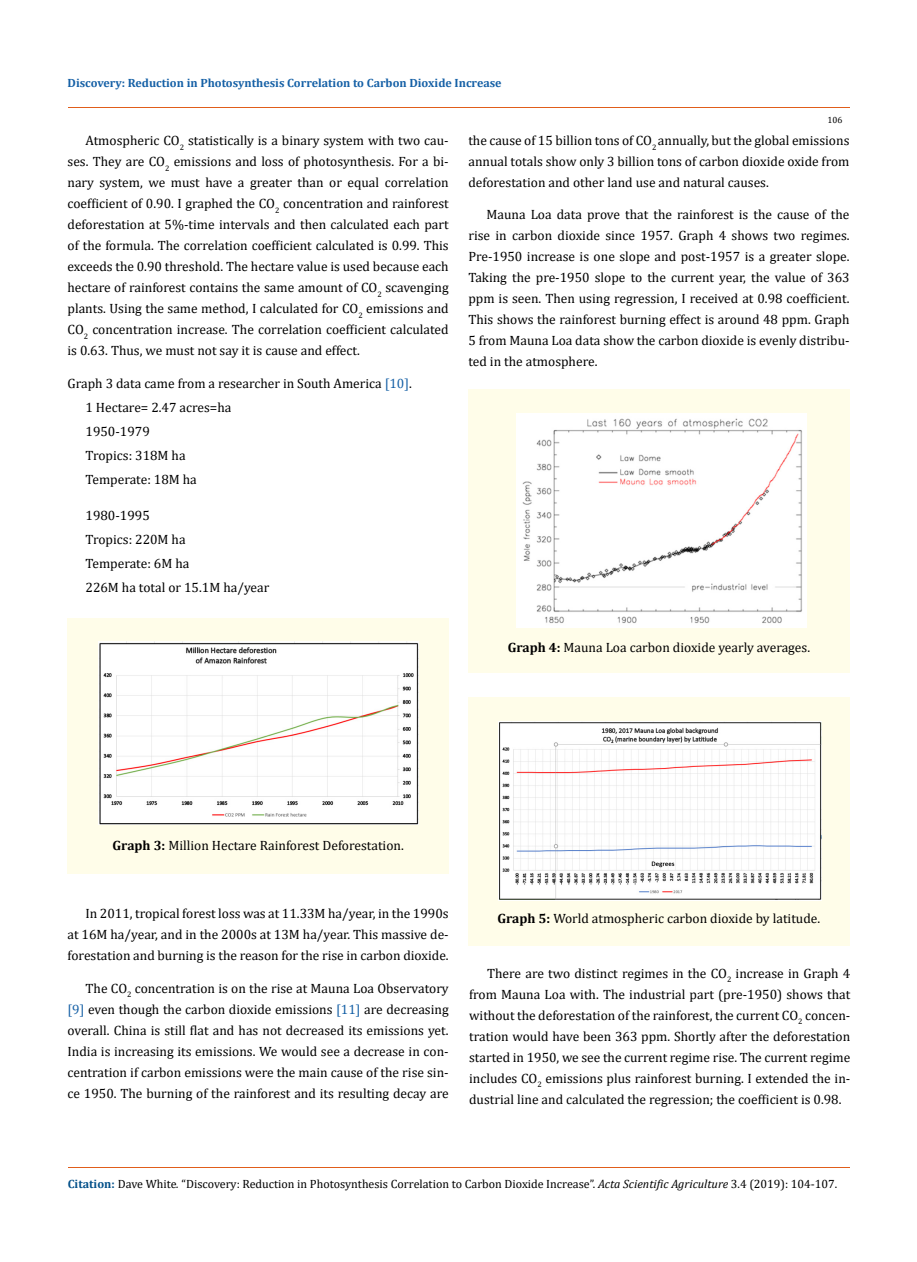
<style>
.page{position:relative;width:917px;height:1262px;background:#fff}
.page>*{position:absolute;margin:0;border:0;box-sizing:border-box;transform-origin:0 0}
.t1{font:13.5px/21px "Cambria";color:#000;text-align:justify}
.t2{font:12px "Cambria";color:#000}
.t3{font:700 12px "Cambria";color:#1560a6}
.t4{font:9px "Cambria";color:#000}
.s1{color:#1560a6}
.s2{font-weight:700}
.s3{font-weight:700;color:#035089}
.s4{font-style:italic}
</style>
<div class="page">
<div style="left:68px;top:618px;width:381px;height:255px;background:#fffde9"></div>
<img style="left:98px;top:642px;width:320px;height:182px">
<div style="left:468px;top:388px;width:381px;height:284px;background:#fffde9"></div>
<img style="left:517px;top:413px;width:289px;height:215px">
<div style="left:468px;top:697px;width:381px;height:248px;background:#fffde9"></div>
<img style="left:498px;top:721px;width:323px;height:179px">
<hr style="left:68px;top:108px;width:781px;height:1px;background:#e05d1a">
<hr style="left:68px;top:1167px;width:781px;height:1px;background:#e05d1a">
<p class="t3" style="left:68px;top:75px;width:435px">Discovery: Reduction in Photosynthesis Correlation to Carbon Dioxide Increase</p>
<p class="t4" style="left:827px;top:114px;width:16px">106</p>
<p class="t1" style="left:67px;top:130px;width:383px;text-indent:18px">Atmospheric CO<sub>2</sub> statistically is a binary system with two cau&shy;ses. They are CO<sub>2</sub> emissions and loss of photosynthesis. For a bi&shy;nary system, we must have a greater than or equal correlation coefficient of 0.90. I graphed the CO<sub>2</sub> concentration and rainforest deforestation at 5%-time intervals and then calculated each part of the formula. The correlation coefficient calculated is 0.99. This exceeds the 0.90 threshold. The hectare value is used because each hectare of rainforest contains the same amount of CO<sub>2</sub> scavenging plants. Using the same method, I calculated for CO<sub>2</sub> emissions and CO<sub>2</sub> concentration increase. The correlation coefficient calculated is 0.63. Thus, we must not say it is cause and effect.</p>
<p class="t1" style="left:85px;top:371px;width:328px;line-height:24px;text-align:left;text-indent:-18px">Graph 3 data came from a researcher in South America <span class="s1">[10]</span>.<br>1 Hectare= 2.47 acres=ha<br>1950-1979<br>Tropics: 318M ha<br>Temperate: 18M ha</p>
<p class="t1" style="left:85px;top:503px;width:185px;line-height:24px;text-align:left">1980-1995<br>Tropics: 220M ha<br>Temperate: 6M ha<br>226M ha total or 15.1M ha/year</p>
<p class="t1" style="left:468px;top:130px;width:382px">the cause of 15 billion tons of CO<sub>2</sub> annually, but the global emissions annual totals show only 3 billion tons of carbon dioxide oxide from deforestation and other land use and natural causes.</p>
<p class="t1" style="left:468px;top:204px;width:383px;text-indent:18px">Mauna Loa data prove that the rainforest is the cause of the rise in carbon dioxide since 1957. Graph 4 shows two regimes.<br>Pre-1950 increase is one slope and post-1957 is a greater slope.<br>Taking the pre-1950 slope to the current year, the value of 363 ppm is seen. Then using regression, I received at 0.98 coefficient.<br>This shows the rainforest burning effect is around 48 ppm. Graph 5 from Mauna Loa data show the carbon dioxide is evenly distribu&shy;ted in the atmosphere.</p>
<p class="t1" style="left:507px;top:636px;width:304px"><span class="s2">Graph 4:</span> Mauna Loa carbon dioxide yearly averages.</p>
<p class="t1" style="left:113px;top:834px;width:293px"><span class="s2">Graph 3:</span> Million Hectare Rainforest Deforestation.</p>
<p class="t1" style="left:68px;top:903px;width:382px;text-indent:18px">In 2011, tropical forest loss was at 11.33M ha/year, in the 1990s at 16M ha/year, and in the 2000s at 13M ha/year. This massive de&shy;forestation and burning is the reason for the rise in carbon dioxide.</p>
<p class="t1" style="left:67px;top:977px;width:383px;text-indent:18px">The CO<sub>2</sub> concentration is on the rise at Mauna Loa Observatory <span class="s1">[9]</span> even though the carbon dioxide emissions <span class="s1">[11]</span> are decreasing overall. China is still flat and has not decreased its emissions yet.<br>India is increasing its emissions. We would see a decrease in con&shy;centration if carbon emissions were the main cause of the rise sin&shy;ce 1950. The burning of the rainforest and its resulting decay are</p>
<p class="t1" style="left:497px;top:907px;width:324px"><span class="s2">Graph 5:</span> World atmospheric carbon dioxide by latitude.</p>
<p class="t1" style="left:469px;top:962px;width:383px;text-indent:18px">There are two distinct regimes in the CO<sub>2</sub> increase in Graph 4 from Mauna Loa with. The industrial part (pre-1950) shows that without the deforestation of the rainforest, the current CO<sub>2</sub> concen&shy;tration would have been 363 ppm. Shortly after the deforestation started in 1950, we see the current regime rise. The current regime includes CO<sub>2</sub> emissions plus rainforest burning. I extended the in&shy;dustrial line and calculated the regression; the coefficient is 0.98.</p>
<p class="t2" style="left:68px;top:1176px;width:771px"><span class="s3">Citation:</span> Dave White<span class="s4">.</span> “Discovery: Reduction in Photosynthesis Correlation to Carbon Dioxide Increase”. <span class="s4">Acta Scientific Agriculture</span> 3.4 (2019): 104-107.</p>
</div>
